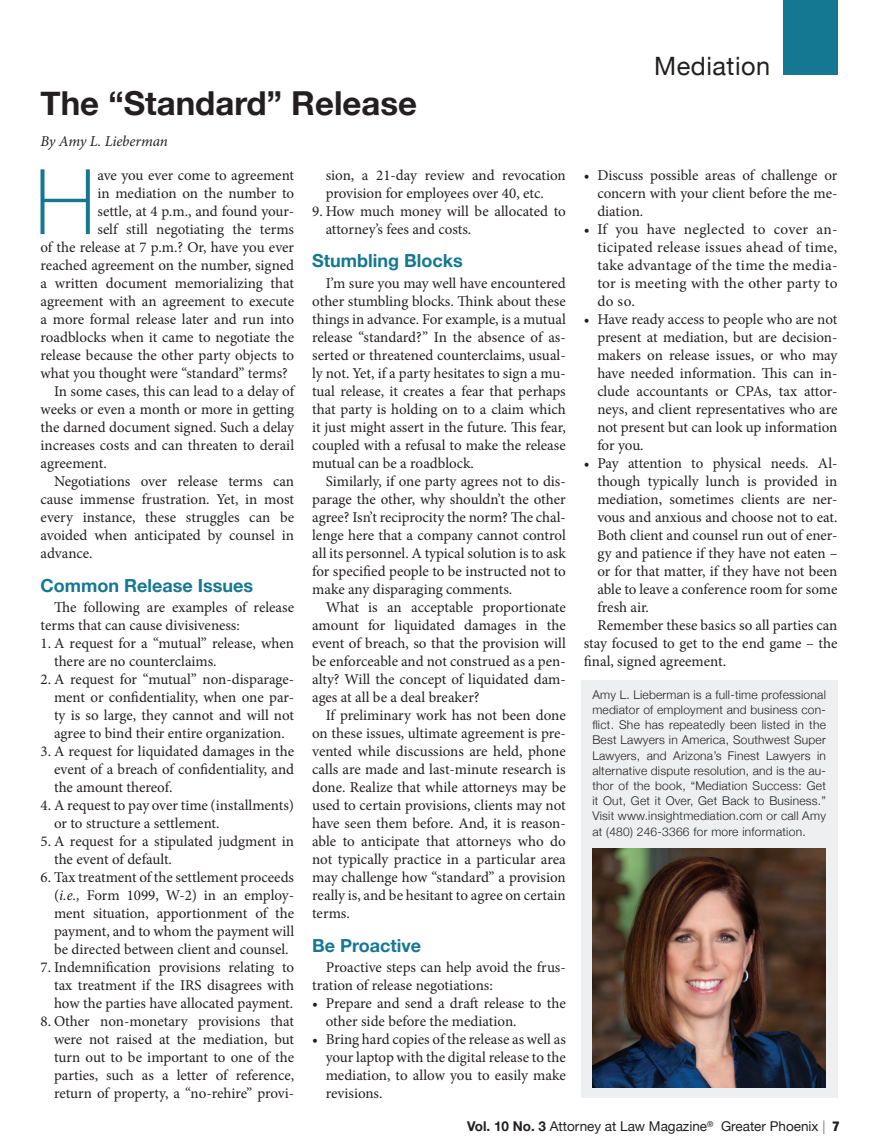
<style>
.page{position:relative;width:878px;height:1148px;background:#fff}
.page>*{position:absolute;margin:0;border:0;box-sizing:border-box;transform-origin:0 0}
._01_main_text{font:100 90.6px "Helvetica Neue";color:#157893}
._02_EBM_header{font:700 33px "Helvetica Neue";color:#231f20}
.t1{font:25.35px "Helvetica Neue";letter-spacing:.02em;color:#231f20}
._05_Subhead{font:700 18px "Helvetica Neue";color:#157893}
._01_main_text-2{font:15px/18px "Minion Pro";color:#231f20;text-align:justify}
._03_author{font:italic 15px "Minion Pro";letter-spacing:-.015em;color:#231f20}
.t2{font:13.5px "Helvetica Neue";color:#231f20}
.Body_Text{font:300 12px/15.1px "Helvetica Neue";letter-spacing:.02em;color:#231f20;text-align:justify}
.s1{font-style:italic}
.s2{font-weight:700}
.s3{font-weight:100}
.s4{font-weight:900;font-stretch:condensed}
</style>
<div class="page">
<div style="left:783px;top:0;width:54px;height:75px;background:#157893"></div>
<div style="left:580px;top:679px;width:257px;height:418px;background:#e9ebec"></div>
<img style="left:592px;top:848px;width:233px;height:239px">
<p class="_02_EBM_header" style="left:40px;top:77px;width:378px">The “Standard” Release</p>
<p class="_03_author" style="left:40px;top:131px;width:129px">By Amy L. Lieberman</p>
<p class="_01_main_text" style="left:35px;top:133px;width:62px">H</p>
<p class="_01_main_text-2" style="left:97px;top:166px;width:198px">ave you ever come to agreement</p>
<p class="_01_main_text-2" style="left:97px;top:184px;width:198px">in mediation on the number to</p>
<p class="_01_main_text-2" style="left:97px;top:202px;width:198px">settle, at 4 p.m., and found your-</p>
<p class="_01_main_text-2" style="left:97px;top:220px;width:198px">self still negotiating the terms</p>
<p class="_01_main_text-2" style="left:40px;top:238px;width:255px">of the release at 7 p.m.? Or, have you ever</p>
<p class="_01_main_text-2" style="left:40px;top:256px;width:255px">reached agreement on the number, signed</p>
<p class="_01_main_text-2" style="left:40px;top:274px;width:255px">a written document memorializing that</p>
<p class="_01_main_text-2" style="left:40px;top:292px;width:255px">agreement with an agreement to execute</p>
<p class="_01_main_text-2" style="left:40px;top:310px;width:255px">a more formal release later and run into</p>
<p class="_01_main_text-2" style="left:40px;top:328px;width:255px">roadblocks when it came to negotiate the</p>
<p class="_01_main_text-2" style="left:40px;top:346px;width:255px">release because the other party objects to</p>
<p class="_01_main_text-2" style="left:40px;top:364px;width:249px">what you thought were “standard” terms?</p>
<p class="_01_main_text-2" style="left:40px;top:382px;width:255px;text-indent:14px">In some cases, this can lead to a delay of weeks or even a month or more in getting the darned document signed. Such a delay increases costs and can threaten to derail agreement.</p>
<p class="_01_main_text-2" style="left:40px;top:472px;width:255px;text-indent:14px">Negotiations over release terms can cause immense frustration. Yet, in most every instance, these struggles can be avoided when anticipated by counsel in advance.</p>
<p class="_05_Subhead" style="left:40px;top:571px;width:214px">Common Release Issues</p>
<p class="_01_main_text-2" style="left:40px;top:598px;width:255px;text-indent:14px">The following are examples of release terms that can cause divisiveness:</p>
<p class="_01_main_text-2" style="left:54px;top:634px;width:241px;text-indent:-14px">1. A request for a “mutual” release, when there are no counterclaims.</p>
<p class="_01_main_text-2" style="left:54px;top:670px;width:242px;text-indent:-14px">2. A request for “mutual” non-disparage&shy;ment or confidentiality, when one par&shy;ty is so large, they cannot and will not agree to bind their entire organization.</p>
<p class="_01_main_text-2" style="left:54px;top:742px;width:241px;text-indent:-14px">3. A request for liquidated damages in the event of a breach of confidentiality, and the amount thereof.</p>
<p class="_01_main_text-2" style="left:54px;top:796px;width:242px;text-indent:-14px">4. A request to pay over time (installments) or to structure a settlement.</p>
<p class="_01_main_text-2" style="left:54px;top:832px;width:241px;text-indent:-14px">5. A request for a stipulated judgment in the event of default.</p>
<p class="_01_main_text-2" style="left:54px;top:868px;width:242px;text-indent:-14px">6. Tax treatment of the settlement proceeds (<span class="s1">i.e.,</span> Form 1099, W-2) in an employ&shy;ment situation, apportionment of the payment, and to whom the payment will be directed between client and counsel.</p>
<p class="_01_main_text-2" style="left:54px;top:958px;width:241px;text-indent:-14px">7. Indemnification provisions relating to tax treatment if the IRS disagrees with how the parties have allocated payment.</p>
<p class="_01_main_text-2" style="left:54px;top:1012px;width:242px;text-indent:-14px">8. Other non-monetary provisions that were not raised at the mediation, but turn out to be important to one of the parties, such as a letter of reference, return of property, a “no-rehire” provi-</p>
<p class="_01_main_text-2" style="left:326px;top:166px;width:242px">sion, a 21-day review and revocation provision for employees over 40, etc.</p>
<p class="_01_main_text-2" style="left:326px;top:202px;width:241px;text-indent:-14px">9. How much money will be allocated to attorney’s fees and costs.</p>
<p class="_05_Subhead" style="left:312px;top:247px;width:152px">Stumbling Blocks</p>
<p class="_01_main_text-2" style="left:312px;top:274px;width:255px;text-indent:14px">I’m sure you may well have encountered other stumbling blocks. Think about these things in advance. For example, is a mutual release “standard?” In the absence of as&shy;serted or threatened counterclaims, usual&shy;ly not. Yet, if a party hesitates to sign a mu&shy;tual release, it creates a fear that perhaps that party is holding on to a claim which it just might assert in the future. This fear, coupled with a refusal to make the release mutual can be a roadblock.</p>
<p class="_01_main_text-2" style="left:312px;top:472px;width:255px;text-indent:14px">Similarly, if one party agrees not to dis&shy;parage the other, why shouldn’t the other agree? Isn’t reciprocity the norm? The chal&shy;lenge here that a company cannot control all its personnel. A typical solution is to ask for specified people to be instructed not to make any disparaging comments.</p>
<p class="_01_main_text-2" style="left:312px;top:598px;width:255px;text-indent:14px">What is an acceptable proportionate amount for liquidated damages in the event of breach, so that the provision will be enforceable and not construed as a pen&shy;alty? Will the concept of liquidated dam&shy;ages at all be a deal breaker?</p>
<p class="_01_main_text-2" style="left:312px;top:706px;width:255px;text-indent:14px">If preliminary work has not been done on these issues, ultimate agreement is pre&shy;vented while discussions are held, phone calls are made and last-minute research is done. Realize that while attorneys may be used to certain provisions, clients may not have seen them before. And, it is reason&shy;able to anticipate that attorneys who do not typically practice in a particular area may challenge how “standard” a provision really is, and be hesitant to agree on certain terms.</p>
<p class="_05_Subhead" style="left:312px;top:931px;width:111px">Be Proactive</p>
<p class="_01_main_text-2" style="left:312px;top:958px;width:255px;text-indent:14px">Proactive steps can help avoid the frus&shy;tration of release negotiations:</p>
<p class="_01_main_text-2" style="left:326px;top:994px;width:241px;text-indent:-14px">• Prepare and send a draft release to the other side before the mediation.</p>
<p class="_01_main_text-2" style="left:326px;top:1030px;width:242px;text-indent:-14px">• Bring hard copies of the release as well as your laptop with the digital release to the mediation, to allow you to easily make revisions.</p>
<p class="t1" style="left:654px;top:48px;width:117px">Mediation</p>
<p class="_01_main_text-2" style="left:597px;top:166px;width:242px;text-indent:-14px">• Discuss possible areas of challenge or concern with your client before the me&shy;diation.</p>
<p class="_01_main_text-2" style="left:597px;top:220px;width:242px;text-indent:-14px">• If you have neglected to cover an&shy;ticipated release issues ahead of time, take advantage of the time the media&shy;tor is meeting with the other party to do so.</p>
<p class="_01_main_text-2" style="left:597px;top:310px;width:242px;text-indent:-14px">• Have ready access to people who are not present at mediation, but are decision&shy;makers on release issues, or who may have needed information. This can in&shy;clude accountants or CPAs, tax attor&shy;neys, and client representatives who are not present but can look up information for you.</p>
<p class="_01_main_text-2" style="left:597px;top:454px;width:242px;text-indent:-14px">• Pay attention to physical needs. Al&shy;though typically lunch is provided in mediation, sometimes clients are ner&shy;vous and anxious and choose not to eat.<br>Both client and counsel run out of ener&shy;gy and patience if they have not eaten – or for that matter, if they have not been able to leave a conference room for some fresh air.</p>
<p class="_01_main_text-2" style="left:584px;top:616px;width:255px;text-indent:14px">Remember these basics so all parties can stay focused to get to the end game – the final, signed agreement.</p>
<p class="Body_Text" style="left:592px;top:686px;width:235px">Amy L. Lieberman is a full-time professional mediator of employment and business con&shy;flict. She has repeatedly been listed in the Best Lawyers in America, Southwest Super Lawyers, and Arizona’s Finest Lawyers in alternative dispute resolution, and is the au&shy;thor of the book, “Mediation Success: Get it Out, Get it Over, Get Back to Business.” Visit www.insightmediation.com or call Amy at (480) 246-3366 for more information.</p>
<p class="t2" style="left:467px;top:1116px;width:374px"><span class="s2">Vol. 10 No. 3</span> Attorney at Law Magazine<sup>®</sup> Greater Phoenix <span class="s3">|</span> <span class="s4">7</span></p>
</div>
